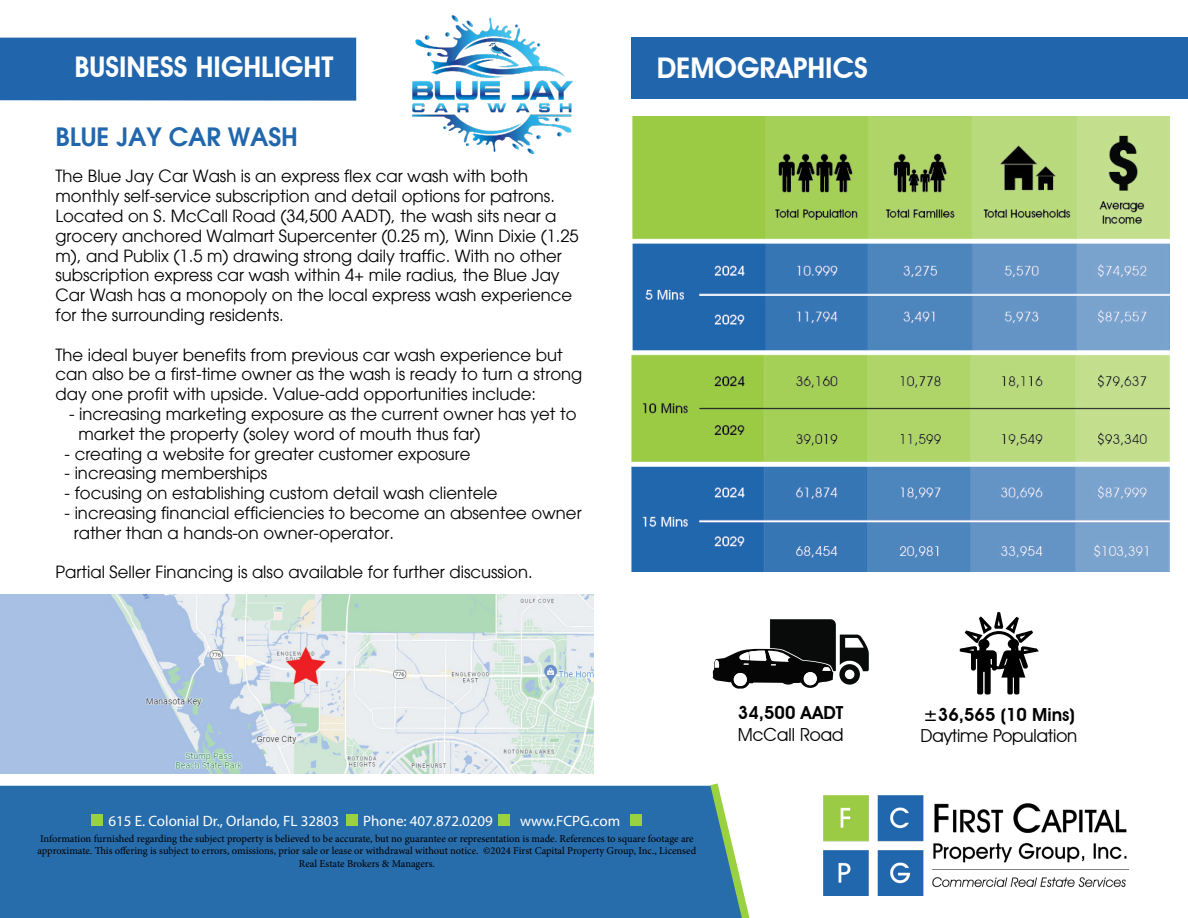
<style>
.page{position:relative;width:1188px;height:918px;background:#fff}
.page>*{position:absolute;margin:0;border:0;box-sizing:border-box;transform-origin:0 0}
.t1{font:600 28.5px "Avant Garde IT Cby BT";color:#fff}
.t2{font:600 24.75px "Avant Garde";color:#2067ad}
.t3{font:18px "Avant Garde IT Cby BT";color:#000}
.t4{font:600 18px "Avant Garde IT Cby BT";color:#000}
.t5{font:16.5px/19.8px "Avant Garde";color:#000}
.t6{font:15px "Myriad Pro";color:#fff}
.t7{font:10.5px/12.6px "Minion Pro";letter-spacing:-.005em;color:#000;text-align:center}
</style>
<div class="page">
<div style="left:632px;top:38px;width:556px;height:61px;background:#2166ac"></div>
<div style="left:0;top:38px;width:356px;height:63px;background:#2166ac"></div>
<div style="left:0;top:786px;width:705px;height:132px;background:#276cab"></div>
<svg style="left:705px;top:783px;width:45px;height:135px"></svg>
<img style="left:632px;top:116px;width:538px;height:456px">
<div style="left:498px;top:814px;width:12px;height:12px;background:#99d140"></div>
<div style="left:630px;top:814px;width:12px;height:12px;background:#99d140"></div>
<div style="left:346px;top:814px;width:12px;height:12px;background:#99d140"></div>
<div style="left:91px;top:814px;width:12px;height:12px;background:#99d140"></div>
<img style="left:824px;top:796px;width:304px;height:99px">
<svg style="left:712px;top:619px;width:157px;height:70px"></svg>
<svg style="left:959px;top:612px;width:80px;height:83px"></svg>
<img style="left:0;top:594px;width:594px;height:180px">
<img style="left:412px;top:16px;width:161px;height:138px">
<h1 class="t1" style="left:74px;top:49px;width:260px">BUSINESS HIGHLIGHT</h1>
<h1 class="t1" style="left:657px;top:51px;width:213px">DEMOGRAPHICS</h1>
<h2 class="t2" style="left:56px;top:121px;width:244px">BLUE JAY CAR WASH</h2>
<p class="t5" style="left:56px;top:167px;width:525px">The Blue Jay Car Wash is an express flex car wash with both monthly self-service subscription and detail options for patrons.<br>Located on S. McCall Road (34,500 AADT), the wash sits near a grocery anchored Walmart Supercenter (0.25 m), Winn Dixie (1.25 m), and Publix (1.5 m) drawing strong daily traffic. With no other subscription express car wash within 4+ mile radius, the Blue Jay Car Wash has a monopoly on the local express wash experience for the surrounding residents.</p>
<p class="t5" style="left:56px;top:345px;width:528px">The ideal buyer benefits from previous car wash experience but can also be a first-time owner as the wash is ready to turn a strong day one profit with upside. Value-add opportunities include:</p>
<p class="t5" style="left:78px;top:404px;width:500px;text-indent:-9px">- increasing marketing exposure as the current owner has yet to market the property (soley word of mouth thus far)</p>
<p class="t5" style="left:65px;top:444px;width:407px">- creating a website for greater customer exposure</p>
<p class="t5" style="left:65px;top:464px;width:204px">- increasing memberships</p>
<p class="t5" style="left:65px;top:483px;width:435px">- focusing on establishing custom detail wash clientele</p>
<p class="t5" style="left:74px;top:503px;width:509px;text-indent:-9px">- increasing financial efficiencies to become an absentee owner rather than a hands-on owner-operator.</p>
<p class="t5" style="left:56px;top:563px;width:479px">Partial Seller Financing is also available for further discussion.</p>
<p class="t6" style="left:109px;top:811px;width:232px">615 E. Colonial Dr., Orlando, FL 32803</p>
<p class="t6" style="left:363px;top:811px;width:131px">Phone: 407.872.0209</p>
<p class="t6" style="left:520px;top:811px;width:102px">www.FCPG.com</p>
<p class="t7" style="left:38px;top:832px;width:660px">Information furnished regarding the subject property is believed to be accurate, but no guarantee or representation is made. References to square footage are approximate. This offering is subject to errors, omissions, prior sale or lease or withdrawal without notice. ©2024 First Capital Property Group, Inc., Licensed<br>Real Estate Brokers &amp; Managers.</p>
<p class="t4" style="left:738px;top:702px;width:107px">34,500 AADT</p>
<p class="t3" style="left:738px;top:723px;width:107px">McCall Road</p>
<p class="t4" style="left:923px;top:704px;width:153px">±36,565 (10 Mins)</p>
<p class="t3" style="left:921px;top:725px;width:158px">Daytime Population</p>
</div>
